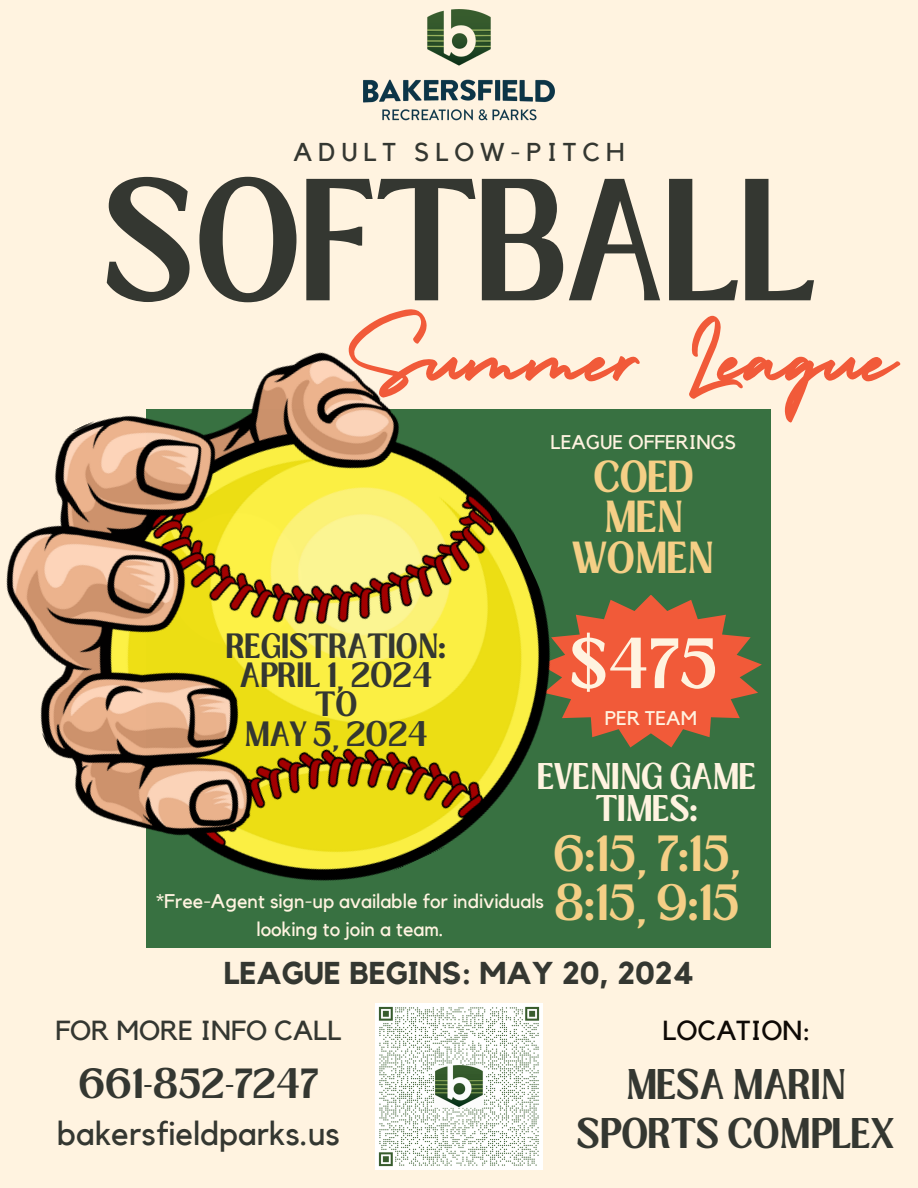
<style>
.page{position:relative;width:918px;height:1188px;background:#fff3e0}
.page>*{position:absolute;margin:0;border:0;box-sizing:border-box;transform-origin:0 0}
.t1{font:600 133.2px "Loubag";color:#343731}
.t2{font:107.25px "Holiday";color:#f15a39}
.t3{font:600 54.45px "Loubag";color:#fff3e0}
.t4{font:600 39px/48.3px "Loubag";color:#f5cf86}
.t5{font:700 34.5px/40.5px "Loubag";color:#f5cf86;text-align:center}
.t6{font:33.3px "Kollektif";color:#343731}
.t7{font:700 32.85px "Loubag";color:#343731}
.t8{font:700 32.25px "Loubag";color:#343731}
.t9{font:700 31.5px "Kollektif";color:#343731}
.t10{font:700 28.5px/31.5px "Loubag";color:#fff3e0;text-align:center}
.t11{font:27.45px "Kollektif";color:#343731}
.t12{font:27.45px "Kollektif";color:#0e0905}
.t13{font:700 27px "Loubag";color:#343731}
.t14{font:25.8px "Kollektif";letter-spacing:.23em;color:#343731}
.t15{font:19.8px "Kollektif";color:#fff3e0}
</style>
<div class="page">
<div style="left:146px;top:409px;width:625px;height:539px;background:#387141"></div>
<svg style="left:622px;top:595px;width:140px;height:152px"></svg>
<img style="left:6px;top:352px;width:616px;height:529px">
<img style="left:363px;top:10px;width:192px;height:111px">
<img style="left:376px;top:1003px;width:166px;height:167px">
<p class="t14" style="left:293px;top:140px;width:333px">ADULT SLOW-PITCH</p>
<p class="t1" style="left:102px;top:134px;width:716px">SOFTBALL</p>
<p class="t2" style="left:346px;top:273px;width:552px">Summer League</p>
<p class="t15" style="left:551px;top:433px;width:187px">LEAGUE OFFERINGS</p>
<h5 class="t13" style="left:226px;top:624px;width:221px">REGISTRATION:</h5>
<p class="t13" style="left:240px;top:653px;width:194px">APRIL 1, 2024</p>
<p class="t13" style="left:315px;top:683px;width:44px">TO</p>
<h4 class="t13" style="left:244px;top:712px;width:185px">MAY 5, 2024</h4>
<p class="t5" style="left:593px;top:457px;width:102px">COED</p>
<h2 class="t5" style="left:573px;top:497px;width:141px">MEN<br>WOMEN</h2>
<p class="t3" style="left:569px;top:620px;width:149px">$475</p>
<p class="t15" style="left:605px;top:709px;width:94px">PER TEAM</p>
<h3 class="t10" style="left:538px;top:761px;width:220px">EVENING GAME<br>TIMES:</h3>
<p class="t4" style="left:553px;top:831px;width:189px">6:15, 7:15,<br>8:15, 9:15</p>
<p class="t15" style="left:156px;top:892px;width:389px">*Free-Agent sign-up available for individuals</p>
<p class="t15" style="left:257px;top:920px;width:189px">looking to join a team.</p>
<h5 class="t9" style="left:224px;top:959px;width:472px">LEAGUE BEGINS: MAY 20, 2024</h5>
<p class="t11" style="left:55px;top:1018px;width:288px">FOR MORE INFO CALL</p>
<p class="t12" style="left:662px;top:1018px;width:150px">LOCATION:</p>
<h5 class="t8" style="left:79px;top:1057px;width:241px">661-852-7247</h5>
<p class="t7" style="left:626px;top:1058px;width:221px">MESA MARIN</p>
<h6 class="t6" style="left:57px;top:1118px;width:285px">bakersfieldparks.us</h6>
<p class="t7" style="left:576px;top:1107px;width:320px">SPORTS COMPLEX</p>
</div>
